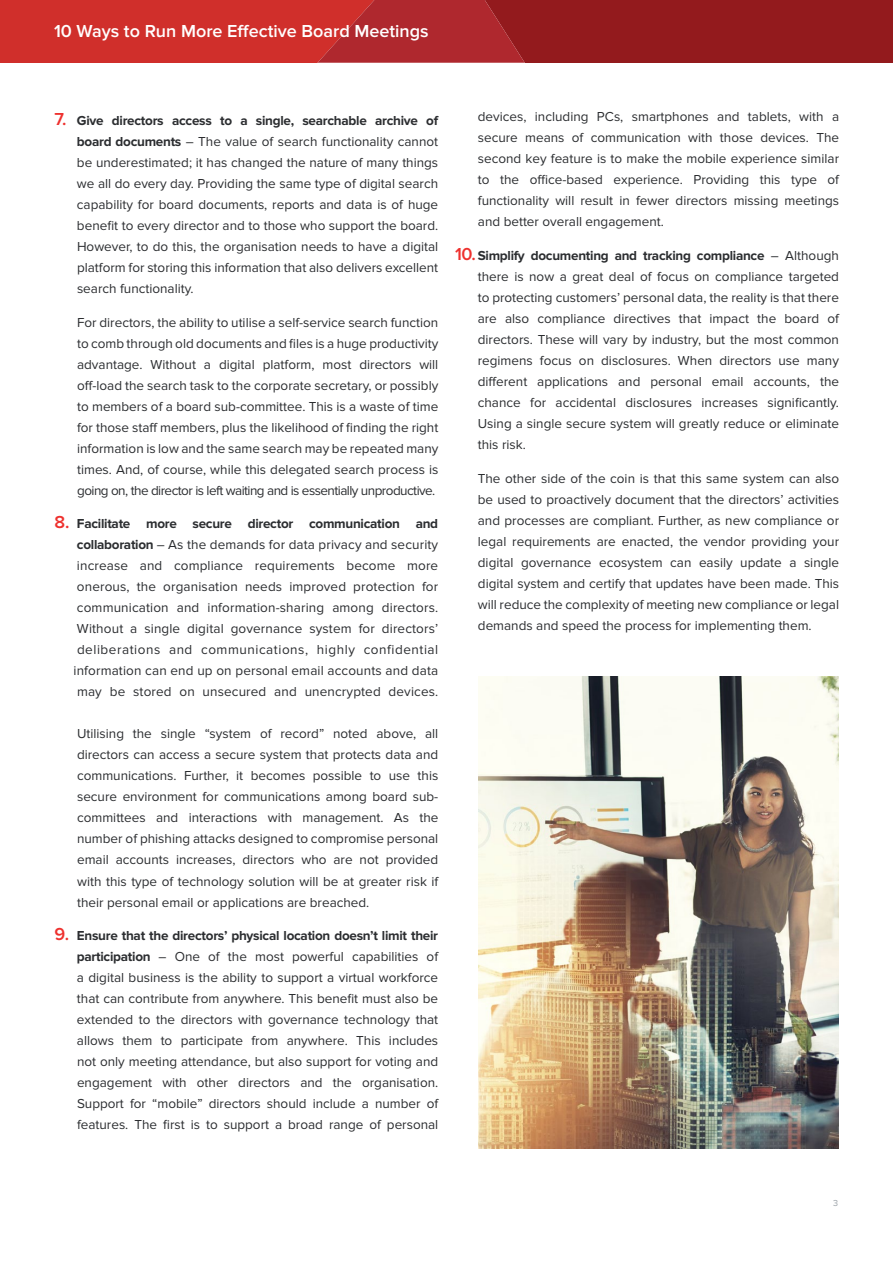
<style>
.page{position:relative;width:893px;height:1263px;background:#fff}
.page>*{position:absolute;margin:0;border:0;box-sizing:border-box;transform-origin:0 0}
.t1{font:600 18px "Proxima Nova";color:#fff}
.t2{font:13.5px/21px "Proxima Nova";color:#2b2d30;text-align:justify}
.t3{font:9px "Proxima Nova";color:#9ba2a8}
.s1{font-weight:600;font-size:18px;color:#ee312e}
.s2{font-weight:700}
</style>
<div class="page">
<svg style="left:0;top:0;width:893px;height:63px;background:#af2425"></svg>
<img style="left:479px;top:676px;width:360px;height:472px">
<h1 class="t1" style="left:54px;top:21px;width:376px">10 Ways to Run More Effective Board Meetings</h1>
<p class="t2" style="left:77px;top:110px;width:363px;text-indent:-23px"><span class="s1">7.</span> <span class="s2">Give directors access to a single, searchable archive of board documents</span> – The value of search functionality cannot be underestimated; it has changed the nature of many things we all do every day. Providing the same type of digital search capability for board documents, reports and data is of huge benefit to every director and to those who support the board.<br>However, to do this, the organisation needs to have a digital platform for storing this information that also delivers excellent search functionality.</p>
<p class="t2" style="left:77px;top:312px;width:363px">For directors, the ability to utilise a self-service search function to comb through old documents and files is a huge productivity advantage. Without a digital platform, most directors will off-load the search task to the corporate secretary, or possibly to members of a board sub-committee. This is a waste of time for those staff members, plus the likelihood of finding the right information is low and the same search may be repeated many times. And, of course, while this delegated search process is going on, the director is left waiting and is essentially unproductive.</p>
<p class="t2" style="left:74px;top:513px;width:366px;text-indent:-19px"><span class="s1">8.</span> <span class="s2">Facilitate more secure director communication and collaboration</span> – As the demands for data privacy and security increase and compliance requirements become more onerous, the organisation needs improved protection for communication and information-sharing among directors.<br>Without a single digital governance system for directors’ deliberations and communications, highly confidential information can end up on personal email accounts and data may be stored on unsecured and unencrypted devices.</p>
<p class="t2" style="left:77px;top:724px;width:363px">Utilising the single “system of record” noted above, all directors can access a secure system that protects data and communications. Further, it becomes possible to use this secure environment for communications among board sub&shy;committees and interactions with management. As the number of phishing attacks designed to compromise personal email accounts increases, directors who are not provided with this type of technology solution will be at greater risk if their personal email or applications are breached.</p>
<p class="t2" style="left:77px;top:925px;width:363px;text-indent:-23px"><span class="s1">9.</span> <span class="s2">Ensure that the directors’ physical location doesn’t limit their participation</span> – One of the most powerful capabilities of a digital business is the ability to support a virtual workforce that can contribute from anywhere. This benefit must also be extended to the directors with governance technology that allows them to participate from anywhere. This includes not only meeting attendance, but also support for voting and engagement with other directors and the organisation.<br>Support for “mobile” directors should include a number of features. The first is to support a broad range of personal</p>
<p class="t2" style="left:478px;top:106px;width:363px">devices, including PCs, smartphones and tablets, with a secure means of communication with those devices. The second key feature is to make the mobile experience similar to the office-based experience. Providing this type of functionality will result in fewer directors missing meetings and better overall engagement.</p>
<p class="t2" style="left:478px;top:245px;width:363px;text-indent:-23px"><span class="s1">10.</span><span class="s2">Simplify documenting and tracking compliance</span> – Although there is now a great deal of focus on compliance targeted to protecting customers’ personal data, the reality is that there are also compliance directives that impact the board of directors. These will vary by industry, but the most common regimens focus on disclosures. When directors use many different applications and personal email accounts, the chance for accidental disclosures increases significantly.<br>Using a single secure system will greatly reduce or eliminate this risk.</p>
<p class="t2" style="left:478px;top:468px;width:363px">The other side of the coin is that this same system can also be used to proactively document that the directors’ activities and processes are compliant. Further, as new compliance or legal requirements are enacted, the vendor providing your digital governance ecosystem can easily update a single digital system and certify that updates have been made. This will reduce the complexity of meeting new compliance or legal demands and speed the process for implementing them.</p>
<p class="t3" style="left:833px;top:1197px;width:7px">3</p>
</div>
